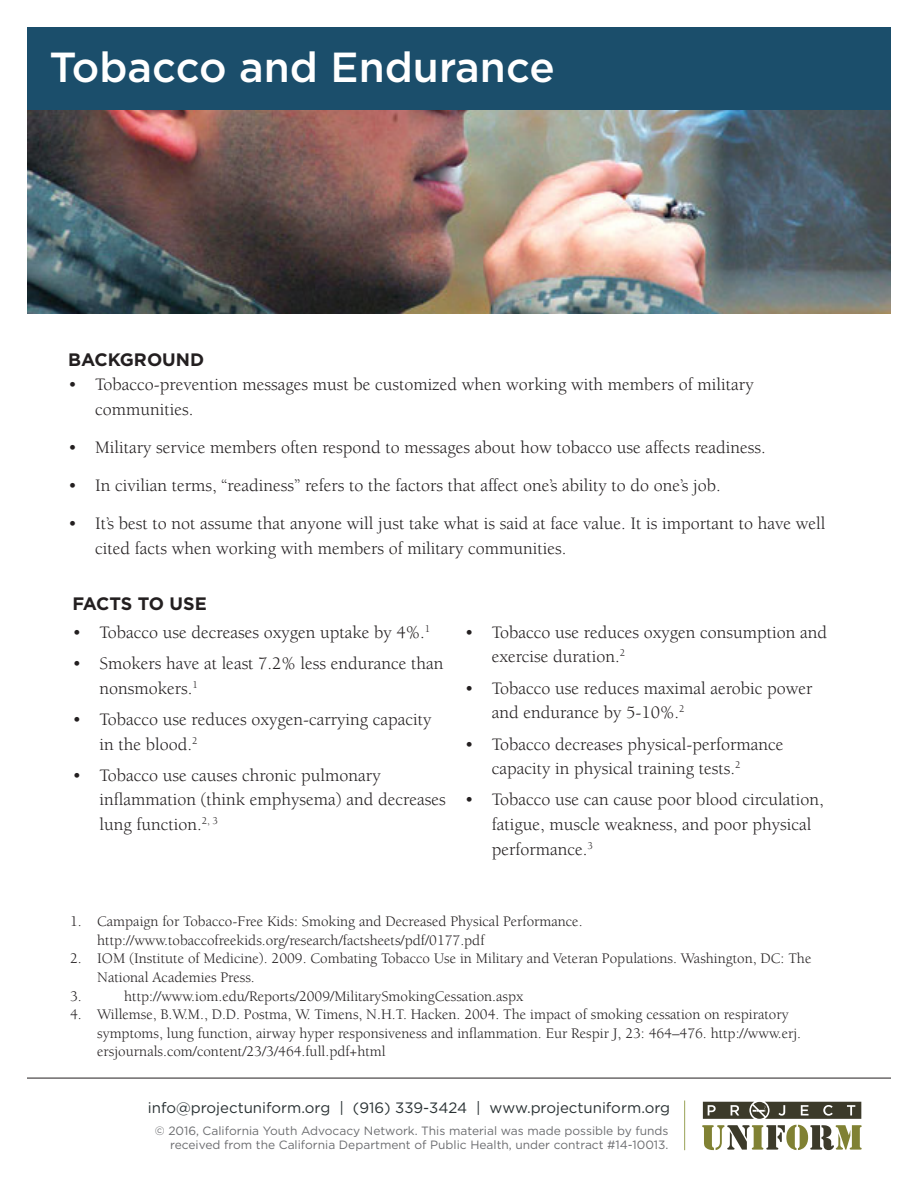
<style>
.page{position:relative;width:918px;height:1188px;background:#fff}
.page>*{position:absolute;margin:0;border:0;box-sizing:border-box;transform-origin:0 0}
.t1{font:500 42px "Gotham";color:#fff}
.t2{font:18px/24.6px "Berkeley";color:#231f20}
.t3{font:700 18px "Gotham";color:#231f20}
.t4{font:15px/18.6px "Berkeley";color:#231f20}
.t5{font:15px "Gotham";color:#2a3234}
.t6{font:12px/14.4px "Gotham";color:#6c6d70;text-align:right}
</style>
<div class="page">
<hr style="left:684px;top:1101px;width:1px;height:49px;background:#99a257">
<div style="left:27px;top:27px;width:864px;height:84px;background:#1b4e6b"></div>
<hr style="left:27px;top:1078px;width:864px;height:1px;background:#231f20">
<img style="left:27px;top:111px;width:864px;height:203px">
<svg style="left:702px;top:1125px;width:160px;height:25px"></svg>
<svg style="left:703px;top:1102px;width:158px;height:17px;background:#575547"></svg>
<p class="t1" style="left:50px;top:43px;width:507px">Tobacco and Endurance</p>
<h2 class="t3" style="left:68px;top:349px;width:138px">BACKGROUND</h2>
<p class="t2" style="left:95px;top:373px;width:660px;text-indent:-27px">• Tobacco-prevention messages must be customized when working with members of military communities.</p>
<p class="t2" style="left:68px;top:436px;width:699px">• Military service members often respond to messages about how tobacco use affects readiness.</p>
<p class="t2" style="left:68px;top:474px;width:654px">• In civilian terms, “readiness” refers to the factors that affect one’s ability to do one’s job.</p>
<p class="t2" style="left:95px;top:512px;width:732px;text-indent:-27px">• It’s best to not assume that anyone will just take what is said at face value. It is important to have well cited facts when working with members of military communities.</p>
<h2 class="t3" style="left:72px;top:593px;width:136px">FACTS TO USE</h2>
<p class="t2" style="left:72px;top:620px;width:359px">• Tobacco use decreases oxygen uptake by 4%.<sup>1</sup></p>
<p class="t2" style="left:99px;top:651px;width:346px;text-indent:-27px">• Smokers have at least 7.2% less endurance than nonsmokers.<sup>1</sup></p>
<p class="t2" style="left:99px;top:707px;width:334px;text-indent:-27px">• Tobacco use reduces oxygen-carrying capacity in the blood.<sup>2</sup></p>
<p class="t2" style="left:99px;top:763px;width:348px;text-indent:-27px">• Tobacco use causes chronic pulmonary inflammation (think emphysema) and decreases lung function.<sup>2,</sup> <sup>3</sup></p>
<p class="t2" style="left:492px;top:620px;width:337px;text-indent:-27px">• Tobacco use reduces oxygen consumption and exercise duration.<sup>2</sup></p>
<p class="t2" style="left:492px;top:676px;width:322px;text-indent:-27px">• Tobacco use reduces maximal aerobic power and endurance by 5-10%.<sup>2</sup></p>
<p class="t2" style="left:492px;top:732px;width:293px;text-indent:-27px">• Tobacco decreases physical-performance capacity in physical training tests.<sup>2</sup></p>
<p class="t2" style="left:492px;top:788px;width:334px;text-indent:-27px">• Tobacco use can cause poor blood circulation, fatigue, muscle weakness, and poor physical performance.<sup>3</sup></p>
<p class="t4" style="left:97px;top:912px;width:487px;text-indent:-27px">1. Campaign for Tobacco-Free Kids: Smoking and Decreased Physical Performance. http://www.tobaccofreekids.org/research/factsheets/pdf/0177.pdf</p>
<p class="t4" style="left:97px;top:950px;width:716px;text-indent:-27px">2. IOM (Institute of Medicine). 2009. Combating Tobacco Use in Military and Veteran Populations. Washington, DC: The<br>National Academies Press.</p>
<p class="t4" style="left:70px;top:987px;width:13px">3.</p>
<p class="t4" style="left:124px;top:987px;width:401px">http://www.iom.edu/Reports/2009/MilitarySmokingCessation.aspx</p>
<p class="t4" style="left:97px;top:1005px;width:705px;text-indent:-27px">4. Willemse, B.W.M., D.D. Postma, W. Timens, N.H.T. Hacken. 2004. The impact of smoking cessation on respiratory symptoms, lung function, airway hyper responsiveness and inflammation. Eur Respir J, 23: 464–476. http://www.erj. ersjournals.com/content/23/3/464.full.pdf+html</p>
<p class="t5" style="left:148px;top:1100px;width:524px">info@projectuniform.org | (916) 339-3424 | www.projectuniform.org</p>
<p class="t6" style="left:155px;top:1123px;width:515px">© 2016, California Youth Advocacy Network. This material was made possible by funds received from the California Department of Public Health, under contract #14-10013.</p>
</div>
